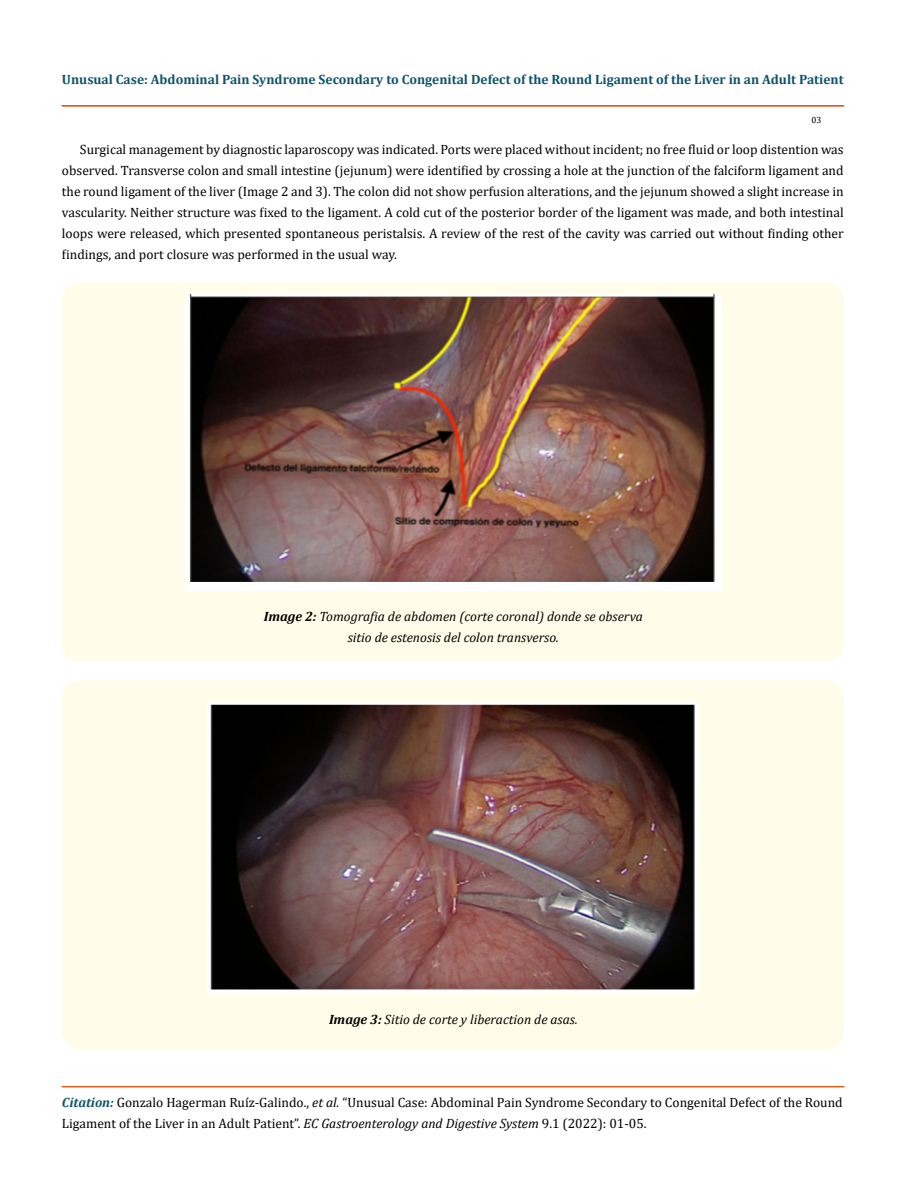
<style>
.page{position:relative;width:917px;height:1190px;background:#fff}
.page>*{position:absolute;margin:0;border:0;box-sizing:border-box;transform-origin:0 0}
.t1{font:13.5px/21px "Cambria";color:#000}
.t2{font:italic 13.5px/21px "Cambria";color:#000;text-align:center}
.t3{font:700 13.5px "Cambria";color:#0e546a}
.t4{font:9px "Cambria";color:#000}
.s1{font-weight:700}
.s2{font-weight:700;font-style:italic;color:#0e546a}
.s3{font-style:italic}
</style>
<div class="page">
<hr style="left:62px;top:106px;width:781px;height:1px;background:#e05d1a">
<div style="left:62px;top:105px;width:781px;height:1px;border:1px solid #e05d1a"></div>
<div style="left:62px;top:1086px;width:782px;height:1px;border:1px solid #e05d1a"></div>
<div style="left:62px;top:282px;width:781px;height:379px;background:#fffde9;border-radius:18px"></div>
<div style="left:62px;top:680px;width:781px;height:369px;background:#fffde9;border-radius:18px"></div>
<img style="left:185px;top:295px;width:536px;height:295px">
<img style="left:207px;top:702px;width:492px;height:291px">
<p class="t3" style="left:62px;top:69px;width:783px">Unusual Case: Abdominal Pain Syndrome Secondary to Congenital Defect of the Round Ligament of the Liver in an Adult Patient</p>
<p class="t4" style="left:811px;top:115px;width:11px">03</p>
<p class="t1" style="left:62px;top:138px;width:783px;text-align:justify;text-indent:18px">Surgical management by diagnostic laparoscopy was indicated. Ports were placed without incident; no free fluid or loop distention was observed. Transverse colon and small intestine (jejunum) were identified by crossing a hole at the junction of the falciform ligament and the round ligament of the liver (Image 2 and 3). The colon did not show perfusion alterations, and the jejunum showed a slight increase in vascularity. Neither structure was fixed to the ligament. A cold cut of the posterior border of the ligament was made, and both intestinal loops were released, which presented spontaneous peristalsis. A review of the rest of the cavity was carried out without finding other findings, and port closure was performed in the usual way.</p>
<p class="t2" style="left:264px;top:605px;width:380px"><span class="s1">Image 2:</span> Tomografia de abdomen (corte coronal) donde se observa sitio de estenosis del colon transverso.</p>
<p class="t2" style="left:329px;top:1008px;width:250px"><span class="s1">Image 3:</span> Sitio de corte y liberaction de asas.</p>
<p class="t1" style="left:62px;top:1091px;width:782px"><span class="s2">Citation:</span> Gonzalo Hagerman Ruíz-Galindo., <span class="s3">et al.</span> “Unusual Case: Abdominal Pain Syndrome Secondary to Congenital Defect of the Round<br>Ligament of the Liver in an Adult Patient”. <span class="s3">EC Gastroenterology and Digestive System</span> 9.1 (2022): 01-05.</p>
</div>
